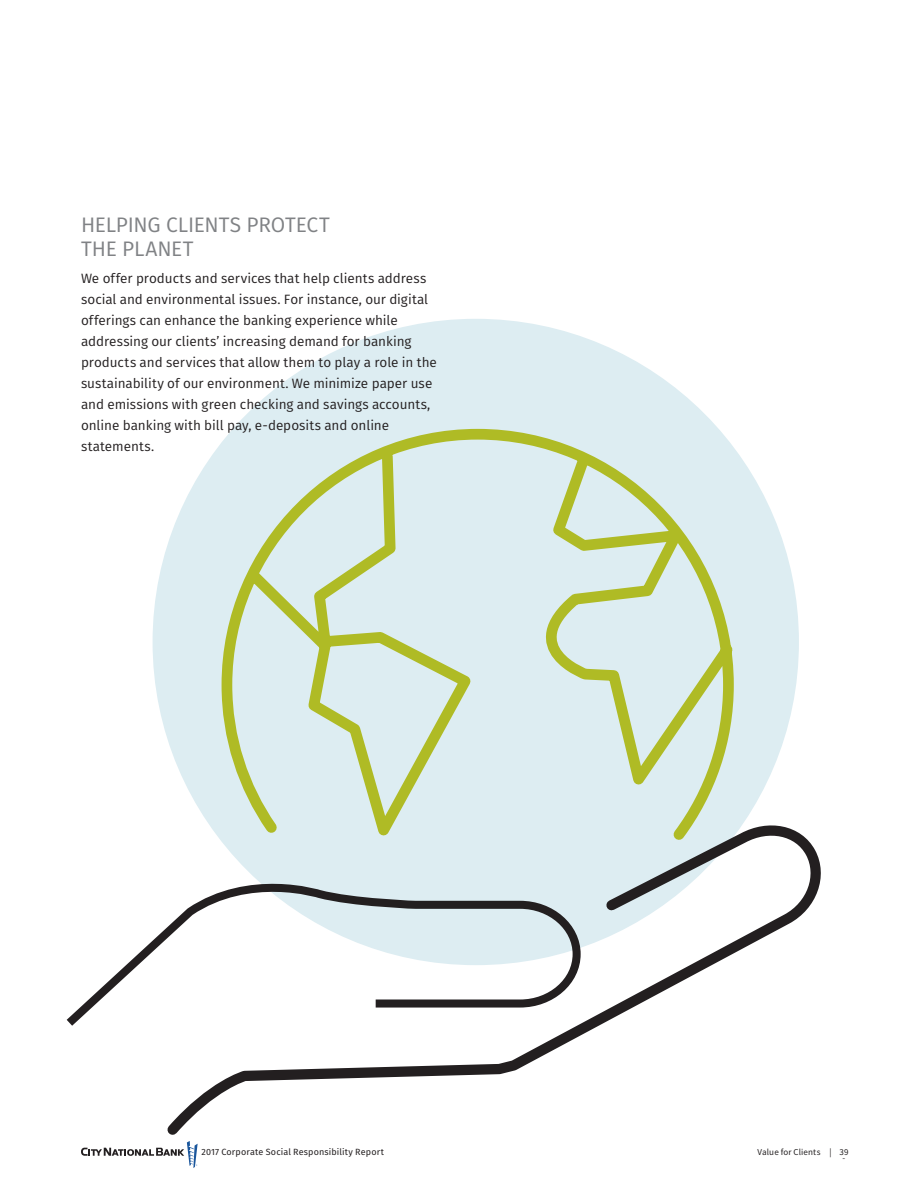
<style>
.page{position:relative;width:918px;height:1188px;background:#fff}
.page>*{position:absolute;margin:0;border:0;box-sizing:border-box;transform-origin:0 0}
.content{font:21px/24px "Fira Sans";letter-spacing:-.01em;color:#808285}
.content-2{font:13.5px/21px "Fira Sans";letter-spacing:-.005em;color:#231f20}
.t1{font:9px "Fira Sans";letter-spacing:.015em;color:#231f20}
.t2{font:9px "Source Sans Pro";letter-spacing:.02em;color:#231f20}
</style>
<div class="page">
<svg style="left:81px;top:1144px;width:117px;height:24px"></svg>
<div style="left:153px;top:319px;width:646px;height:646px;background:#ddedf2;border-radius:50%"></div>
<svg style="left:216px;top:425px;width:525px;height:385px"></svg>
<svg style="left:66px;top:936px;width:92px;height:90px"></svg>
<svg style="left:158px;top:810px;width:663px;height:334px"></svg>
<p class="content" style="left:81px;top:214px;width:250px">HELPING CLIENTS PROTECT<br>THE PLANET</p>
<p class="content-2" style="left:81px;top:269px;width:358px">We offer products and services that help clients address social and environmental issues. For instance, our digital offerings can enhance the banking experience while addressing our clients’ increasing demand for banking products and services that allow them to play a role in the sustainability of our environment. We minimize paper use and emissions with green checking and savings accounts, online banking with bill pay, e-deposits and online statements.</p>
<p class="t1" style="left:202px;top:1146px;width:184px">2017 Corporate Social Responsibility Report</p>
<p class="t2" style="left:757px;top:1147px;width:76px">Value for Clients |</p>
<p class="t2" style="left:839px;top:1147px;width:11px">39</p>
<p class="t2" style="left:843px;top:1153px;width:4px">-</p>
</div>
